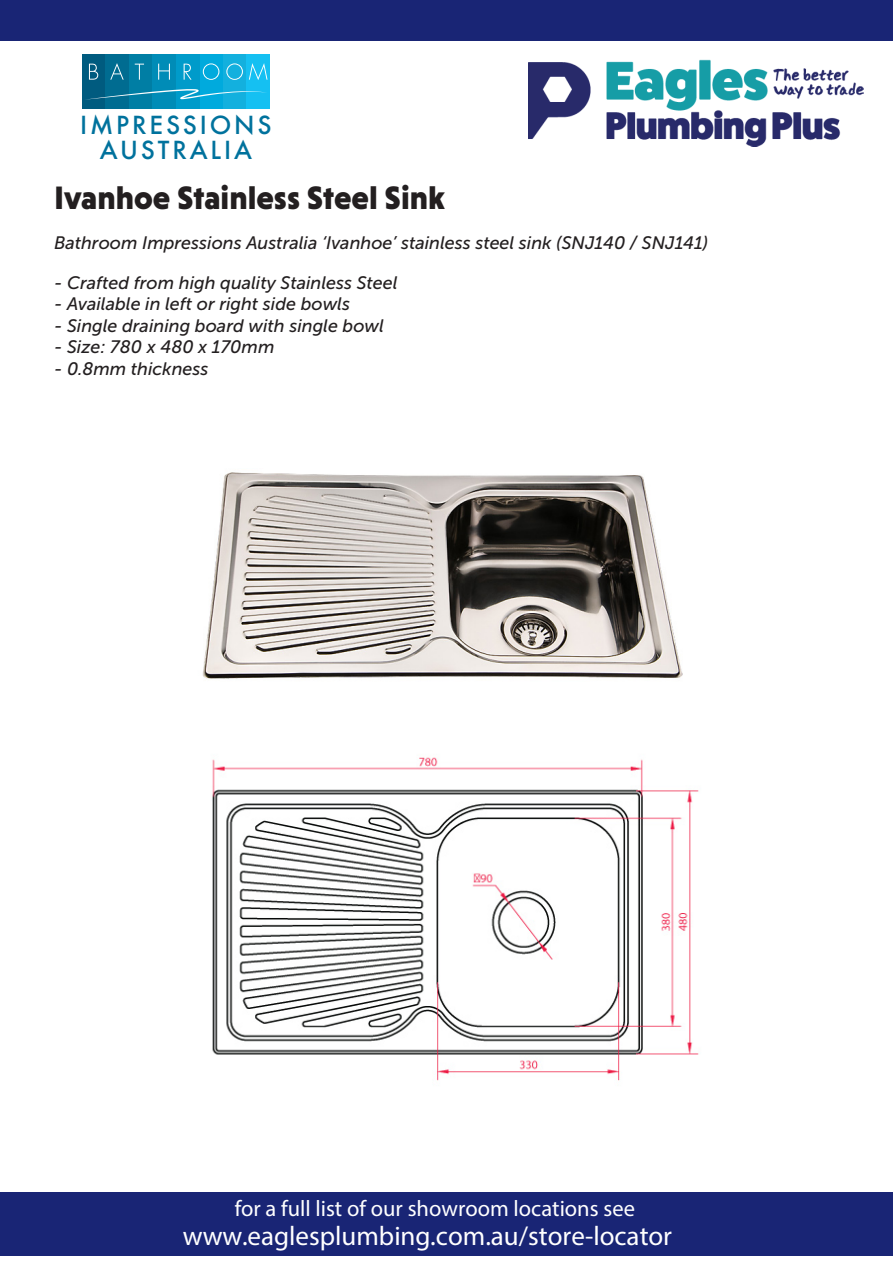
<style>
.page{position:relative;width:893px;height:1263px;background:#fff}
.page>*{position:absolute;margin:0;border:0;box-sizing:border-box;transform-origin:0 0}
.t1{font:900 33px "Niveau Grotesk";color:#231f20}
.t2{font:27px "Myriad Pro";color:#fff}
.t3{font:500 24.15px "Futura";letter-spacing:.115em;color:#00729d}
.t4{font:22.5px "Myriad Pro";color:#fff}
.t5{font:italic 18px "Museo Sans 500";color:#231f20}
</style>
<div class="page">
<div style="left:0;top:0;width:893px;height:40px;background:#192575"></div>
<img style="left:528px;top:59px;width:335px;height:87px">
<div style="left:0;top:1192px;width:893px;height:63px;background:#192575"></div>
<div style="left:82px;top:54px;width:24px;height:55px;background:#005b7f"></div>
<div style="left:106px;top:54px;width:23px;height:55px;background:#006c91"></div>
<div style="left:129px;top:54px;width:24px;height:55px;background:#007ea4"></div>
<div style="left:153px;top:54px;width:23px;height:55px;background:#008cb7"></div>
<div style="left:176px;top:54px;width:24px;height:55px;background:#009bca"></div>
<div style="left:200px;top:54px;width:23px;height:55px;background:#0ad"></div>
<div style="left:223px;top:54px;width:24px;height:55px;background:#13b0de"></div>
<div style="left:246px;top:54px;width:24px;height:55px;background:#15c0f2"></div>
<svg style="left:89px;top:64px;width:9px;height:16px"></svg>
<svg style="left:110px;top:63px;width:14px;height:17px"></svg>
<svg style="left:135px;top:64px;width:9px;height:16px"></svg>
<svg style="left:158px;top:64px;width:12px;height:16px"></svg>
<svg style="left:184px;top:64px;width:8px;height:16px"></svg>
<svg style="left:203px;top:63px;width:16px;height:17px"></svg>
<svg style="left:226px;top:63px;width:17px;height:17px"></svg>
<svg style="left:249px;top:63px;width:19px;height:17px"></svg>
<svg style="left:85px;top:89px;width:181px;height:11px"></svg>
<img style="left:202px;top:472px;width:481px;height:207px">
<img style="left:212px;top:757px;width:487px;height:324px">
<p class="t3" style="left:80px;top:109px;width:193px">IMPRESSIONS</p>
<p class="t3" style="left:100px;top:134px;width:154px">AUSTRALIA</p>
<p class="t1" style="left:54px;top:179px;width:392px">Ivanhoe Stainless Steel Sink</p>
<p class="t5" style="left:54px;top:233px;width:656px">Bathroom Impressions Australia ‘Ivanhoe’ stainless steel sink (SNJ140 / SNJ141)</p>
<p class="t5" style="left:54px;top:272px;width:345px">- Crafted from high quality Stainless Steel</p>
<p class="t5" style="left:54px;top:294px;width:298px">- Available in left or right side bowls</p>
<p class="t5" style="left:54px;top:316px;width:331px">- Single draining board with single bowl</p>
<p class="t5" style="left:54px;top:337px;width:222px">- Size: 780 x 480 x 170mm</p>
<p class="t5" style="left:54px;top:359px;width:156px">- 0.8mm thickness</p>
<p class="t4" style="left:235px;top:1194px;width:402px">for a full list of our showroom locations see</p>
<h2 class="t2" style="left:183px;top:1219px;width:491px">www.eaglesplumbing.com.au/store-locator</h2>
</div>
